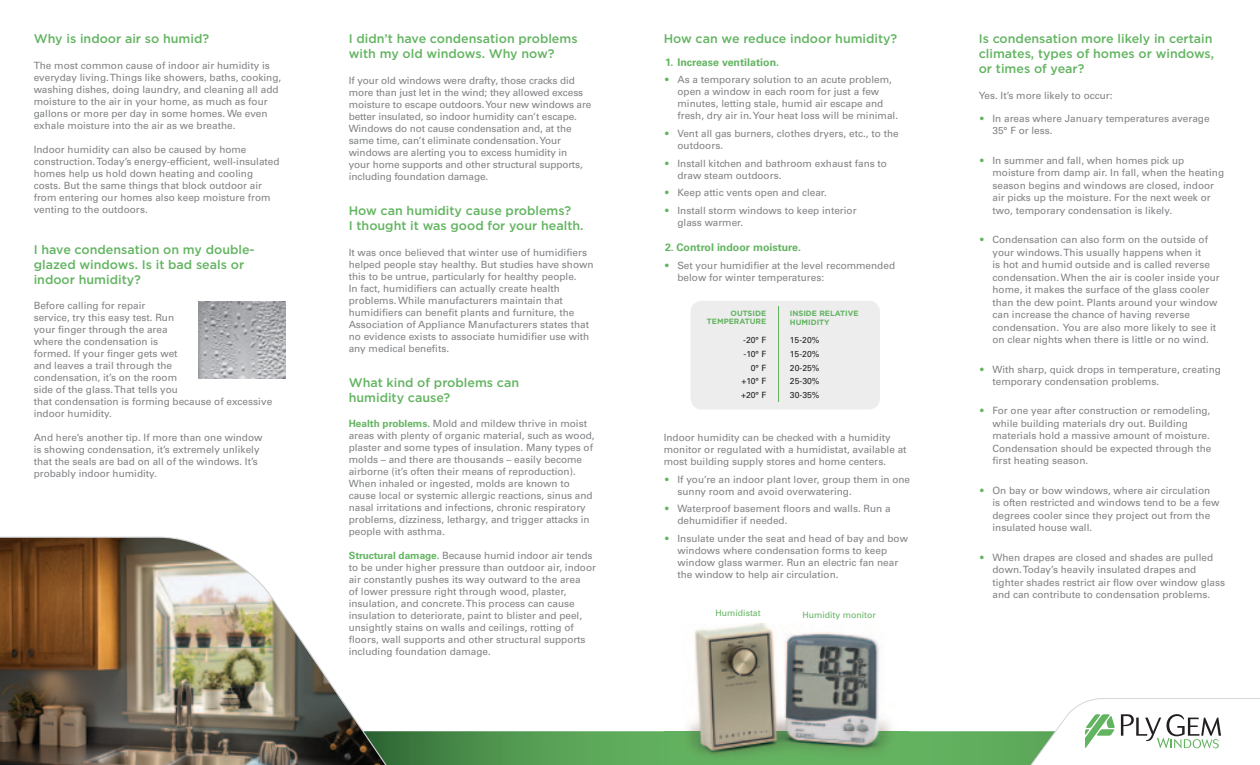
<style>
.page{position:relative;width:1260px;height:765px;background:#fff}
.page>*{position:absolute;margin:0;border:0;box-sizing:border-box;transform-origin:0 0}
.t1{font:500 12.5px/15px "Gotham";color:#63b461}
.t2{font:700 10.62px "Univers";color:#63b461}
.t3{font:10px/12px "Univers";color:#808285}
.t4{font:8.75px "Univers";color:#63b461}
.t5{font:8.62px "Univers";color:#231f20}
.t6{font:700 7.62px/8.6px "Gotham";color:#63b461;text-align:right}
.s1{font-weight:700;color:#63b461}
.s2{color:#63b461}
</style>
<div class="page">
<div style="left:691px;top:301px;width:189px;height:108px;background:#ededee;border-radius:11px"></div>
<svg style="left:778px;top:306px;width:1px;height:96px"></svg>
<svg style="left:388px;top:698px;width:872px;height:67px"></svg>
<img style="left:664px;top:624px;width:244px;height:141px">
<img style="left:198px;top:301px;width:88px;height:77px">
<img style="left:0;top:537px;width:388px;height:228px">
<p class="t1" style="left:34px;top:31px;width:177px">Why is indoor air so humid?</p>
<p class="t3" style="left:34px;top:59px;width:249px">The most common cause of indoor air humidity is everyday living. Things like showers, baths, cooking, washing dishes, doing laundry, and cleaning all add moisture to the air in your home, as much as four gallons or more per day in some homes. We even exhale moisture into the air as we breathe.</p>
<p class="t3" style="left:34px;top:143px;width:247px">Indoor humidity can also be caused by home construction. Today’s energy-efficient, well-insulated homes help us hold down heating and cooling costs. But the same things that block outdoor air from entering our homes also keep moisture from venting to the outdoors.</p>
<p class="t1" style="left:34px;top:241px;width:222px">I have condensation on my double&shy;glazed windows. Is it bad seals or indoor humidity?</p>
<p class="t3" style="left:34px;top:300px;width:240px">Before calling for repair<br>service, try this easy test. Run<br>your finger through the area<br>where the condensation is<br>formed. If your finger gets wet<br>and leaves a trail through the<br>condensation, it’s on the room<br>side of the glass. That tells you<br>that condensation is forming because of excessive indoor humidity.</p>
<p class="t3" style="left:34px;top:432px;width:230px">And here’s another tip. If more than one window is showing condensation, it’s extremely unlikely that the seals are bad on all of the windows. It’s probably indoor humidity.</p>
<p class="t1" style="left:349px;top:31px;width:230px">I didn’t have condensation problems with my old windows. Why now?</p>
<p class="t3" style="left:349px;top:74px;width:244px">If your old windows were drafty, those cracks did more than just let in the wind; they allowed excess moisture to escape outdoors. Your new windows are better insulated, so indoor humidity can’t escape.<br>Windows do not cause condensation and, at the same time, can’t eliminate condensation. Your windows are alerting you to excess humidity in<br>your home supports and other structural supports, including foundation damage.</p>
<p class="t1" style="left:349px;top:203px;width:236px">How can humidity cause problems?<br>I thought it was good for your health.</p>
<p class="t3" style="left:349px;top:246px;width:246px">It was once believed that winter use of humidifiers helped people stay healthy. But studies have shown this to be untrue, particularly for healthy people.<br>In fact, humidifiers can actually create health problems. While manufacturers maintain that humidifiers can benefit plants and furniture, the Association of Appliance Manufacturers states that no evidence exists to associate humidifier use with any medical benefits.</p>
<p class="t1" style="left:349px;top:374px;width:172px">What kind of problems can humidity cause?</p>
<p class="t3" style="left:349px;top:418px;width:248px"><span class="s1">Health problems.</span> Mold and mildew thrive in moist areas with plenty of organic material, such as wood, plaster and some types of insulation. Many types of molds – and there are thousands – easily become airborne (it’s often their means of reproduction).<br>When inhaled or ingested, molds are known to cause local or systemic allergic reactions, sinus and nasal irritations and infections, chronic respiratory problems, dizziness, lethargy, and trigger attacks in people with asthma.</p>
<p class="t3" style="left:349px;top:550px;width:249px"><span class="s1">Structural damage.</span> Because humid indoor air tends to be under higher pressure than outdoor air, indoor air constantly pushes its way outward to the area<br>of lower pressure right through wood, plaster, insulation, and concrete. This process can cause insulation to deteriorate, paint to blister and peel, unsightly stains on walls and ceilings, rotting of floors, wall supports and other structural supports including foundation damage.</p>
<p class="t1" style="left:664px;top:31px;width:235px">How can we reduce indoor humidity?</p>
<p class="t2" style="left:665px;top:56px;width:116px">1. Increase ventilation.</p>
<p class="t3" style="left:678px;top:74px;width:222px;text-indent:-12px"><span class="s2">•</span> As a temporary solution to an acute problem, open a window in each room for just a few minutes, letting stale, humid air escape and fresh, dry air in. Your heat loss will be minimal.</p>
<p class="t3" style="left:678px;top:127px;width:223px;text-indent:-12px"><span class="s2">•</span> Vent all gas burners, clothes dryers, etc., to the outdoors.</p>
<p class="t3" style="left:678px;top:157px;width:211px;text-indent:-12px"><span class="s2">•</span> Install kitchen and bathroom exhaust fans to draw steam outdoors.</p>
<p class="t3" style="left:665px;top:187px;width:164px"><span class="s2">•</span> Keep attic vents open and clear.</p>
<p class="t3" style="left:678px;top:204px;width:181px;text-indent:-12px"><span class="s2">•</span> Install storm windows to keep interior glass warmer.</p>
<p class="t2" style="left:665px;top:241px;width:137px">2. Control indoor moisture.</p>
<p class="t3" style="left:678px;top:260px;width:219px;text-indent:-12px"><span class="s2">•</span> Set your humidifier at the level recommended below for winter temperatures:</p>
<p class="t6" style="left:707px;top:309px;width:61px">OUTSIDE<br>TEMPERATURE</p>
<p class="t6" style="left:790px;top:308px;width:70px;line-height:9.1px;text-align:left">INSIDE RELATIVE<br>HUMIDITY</p>
<p class="t5" style="left:743px;top:335px;width:25px">-20° F</p>
<p class="t5" style="left:790px;top:335px;width:31px">15-20%</p>
<p class="t5" style="left:744px;top:349px;width:24px">-10° F</p>
<p class="t5" style="left:790px;top:349px;width:31px">15-20%</p>
<p class="t5" style="left:751px;top:362px;width:17px">0° F</p>
<p class="t5" style="left:790px;top:362px;width:31px">20-25%</p>
<p class="t5" style="left:741px;top:376px;width:26px">+10° F</p>
<p class="t5" style="left:790px;top:376px;width:31px">25-30%</p>
<p class="t5" style="left:741px;top:390px;width:27px">+20° F</p>
<p class="t5" style="left:790px;top:390px;width:31px">30-35%</p>
<p class="t3" style="left:664px;top:432px;width:244px">Indoor humidity can be checked with a humidity monitor or regulated with a humidistat, available at most building supply stores and home centers.</p>
<p class="t3" style="left:678px;top:473px;width:234px;text-indent:-12px"><span class="s2">•</span> If you’re an indoor plant lover, group them in one sunny room and avoid overwatering.</p>
<p class="t3" style="left:678px;top:503px;width:215px;text-indent:-12px"><span class="s2">•</span> Waterproof basement floors and walls. Run a dehumidifier if needed.</p>
<p class="t3" style="left:678px;top:532px;width:232px;text-indent:-12px"><span class="s2">•</span> Insulate under the seat and head of bay and bow windows where condensation forms to keep window glass warmer. Run an electric fan near the window to help air circulation.</p>
<p class="t4" style="left:716px;top:607px;width:47px">Humidistat</p>
<p class="t4" style="left:802px;top:610px;width:75px">Humidity monitor</p>
<p class="t1" style="left:979px;top:31px;width:237px">Is condensation more likely in certain climates, types of homes or windows, or times of year?</p>
<p class="t3" style="left:979px;top:90px;width:135px">Yes. It’s more likely to occur:</p>
<p class="t3" style="left:992px;top:112px;width:219px;line-height:12.5px;text-indent:-12px"><span class="s2">•</span> In areas where January temperatures average<br>35° F or less.</p>
<p class="t3" style="left:992px;top:154px;width:233px;line-height:12.5px;text-indent:-12px"><span class="s2">•</span> In summer and fall, when homes pick up moisture from damp air. In fall, when the heating season begins and windows are closed, indoor air picks up the moisture. For the next week or two, temporary condensation is likely.</p>
<p class="t3" style="left:992px;top:233px;width:229px;line-height:12.5px;text-indent:-12px"><span class="s2">•</span> Condensation can also form on the outside of your windows. This usually happens when it<br>is hot and humid outside and is called reverse condensation. When the air is cooler inside your home, it makes the surface of the glass cooler than the dew point. Plants around your window can increase the chance of having reverse condensation. You are also more likely to see it on clear nights when there is little or no wind.</p>
<p class="t3" style="left:992px;top:363px;width:230px;line-height:12.5px;text-indent:-12px"><span class="s2">•</span> With sharp, quick drops in temperature, creating temporary condensation problems.</p>
<p class="t3" style="left:992px;top:405px;width:220px;line-height:12.5px;text-indent:-12px"><span class="s2">•</span> For one year after construction or remodeling, while building materials dry out. Building materials hold a massive amount of moisture.<br>Condensation should be expected through the first heating season.</p>
<p class="t3" style="left:992px;top:484px;width:228px;line-height:12.5px;text-indent:-12px"><span class="s2">•</span> On bay or bow windows, where air circulation is often restricted and windows tend to be a few degrees cooler since they project out from the insulated house wall.</p>
<p class="t3" style="left:992px;top:551px;width:234px;line-height:12.5px;text-indent:-12px"><span class="s2">•</span> When drapes are closed and shades are pulled down. Today’s heavily insulated drapes and tighter shades restrict air flow over window glass and can contribute to condensation problems.</p>
</div>
